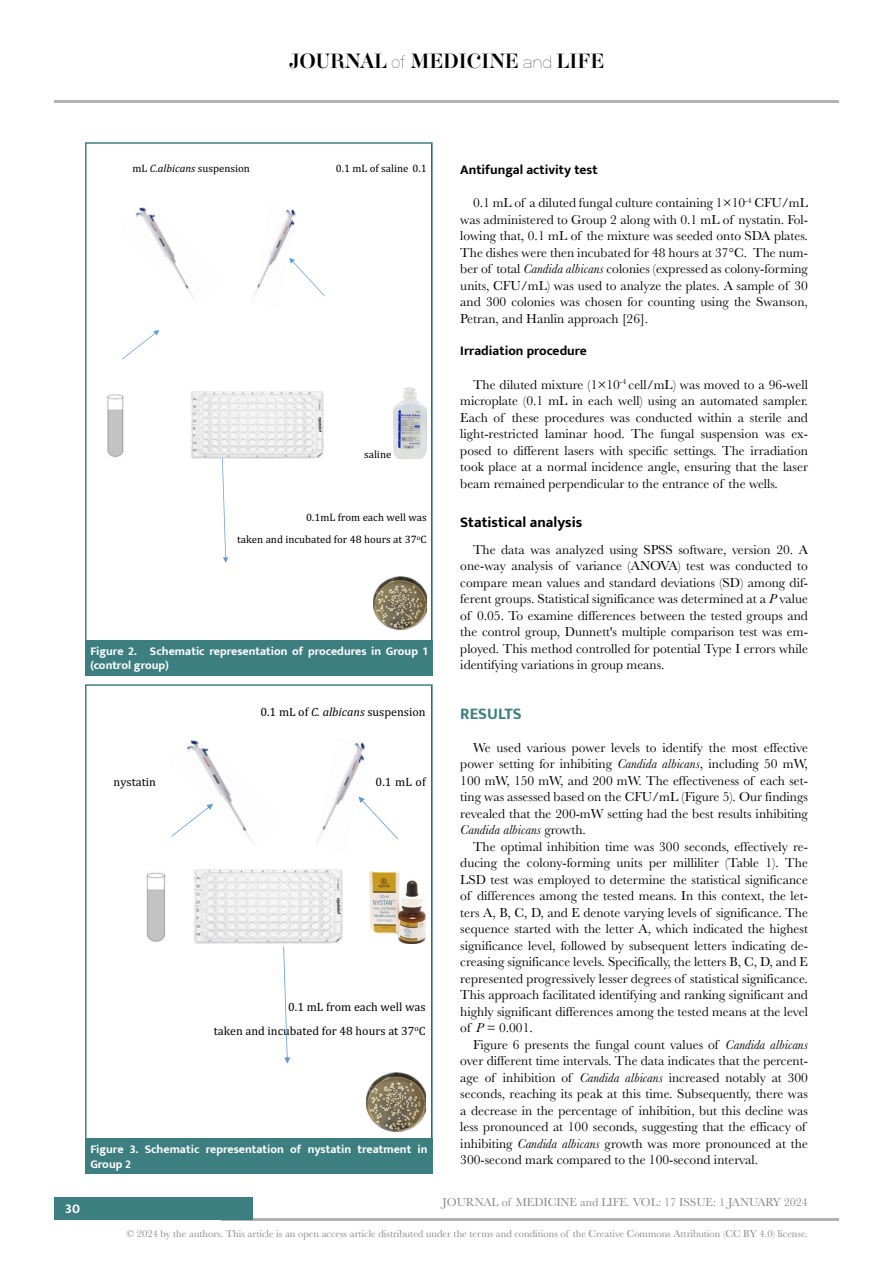
<style>
.page{position:relative;width:893px;height:1263px;background:#fff}
.page>*{position:absolute;margin:0;border:0;box-sizing:border-box;transform-origin:0 0}
.t1{font:18px "Aker Brygge Display";color:#000}
.t2{font:700 16.5px "Mukta";color:#3d7f80}
.t3{font:700 15px "Mukta";color:#000}
.t4{font:13.5px/16.5px "Baskerville";color:#000;text-align:justify}
.t5{font:700 13.5px "Mukta";color:#000}
.t6{font:700 13.5px "Mukta";color:#fff}
.t7{font:12.15px/23.5px "Cambria";color:#000;text-align:right}
.t8{font:700 12px/14.4px "Mukta";color:#fff}
.t9{font:12px "Baskerville";color:#878787}
.t10{font:10.8px/21.1px "Cambria";color:#000;text-align:right}
.t11{font:10.5px "Baskerville";color:#878787}
.s1{font-family:"Neubau Grotesk Lei"}
.s2{font-style:italic}
</style>
<div class="page">
<hr style="left:54px;top:100px;width:785px;height:2px;background:#b3b2b2">
<hr style="left:221px;top:1218px;width:618px;height:2px;background:#b3b2b2">
<div style="left:54px;top:1198px;width:198px;height:22px;background:#3d7f80"></div>
<img style="left:107px;top:394px;width:17px;height:64px">
<img style="left:190px;top:391px;width:133px;height:67px">
<img style="left:394px;top:388px;width:33px;height:70px">
<img style="left:374px;top:577px;width:53px;height:52px">
<img style="left:253px;top:209px;width:43px;height:89px">
<img style="left:278px;top:226px;width:16px;height:72px">
<img style="left:143px;top:207px;width:51px;height:91px">
<img style="left:135px;top:207px;width:8px;height:11px">
<svg style="left:289px;top:258px;width:36px;height:38px"></svg>
<svg style="left:122px;top:330px;width:37px;height:29px"></svg>
<svg style="left:222px;top:458px;width:6px;height:105px"></svg>
<div style="left:85px;top:142px;width:348px;height:503px;border:2px solid #3d7f80"></div>
<div style="left:85px;top:640px;width:348px;height:35px;background:#3d7f80"></div>
<img style="left:146px;top:872px;width:20px;height:70px">
<img style="left:194px;top:869px;width:149px;height:74px">
<img style="left:369px;top:872px;width:57px;height:71px">
<img style="left:366px;top:1073px;width:60px;height:58px">
<img style="left:317px;top:742px;width:47px;height:100px">
<img style="left:346px;top:744px;width:20px;height:98px">
<img style="left:187px;top:740px;width:66px;height:104px">
<svg style="left:187px;top:739px;width:8px;height:11px"></svg>
<svg style="left:358px;top:796px;width:40px;height:43px"></svg>
<svg style="left:171px;top:804px;width:42px;height:33px"></svg>
<svg style="left:283px;top:947px;width:7px;height:117px"></svg>
<div style="left:85px;top:684px;width:348px;height:459px;border:2px solid #3d7f80"></div>
<div style="left:85px;top:1138px;width:348px;height:36px;background:#3d7f80"></div>
<h1 class="t1" style="left:289px;top:49px;width:317px">JOURNAL <span class="s1">of</span> MEDICINE <span class="s1">and</span> LIFE</h1>
<p class="t10" style="left:133px;top:157px;width:119px">mL <span class="s2">C.albicans</span> suspension</p>
<p class="t10" style="left:336px;top:157px;width:92px">0.1 mL of saline 0.1</p>
<p class="t10" style="left:364px;top:444px;width:29px">saline</p>
<p class="t10" style="left:237px;top:507px;width:191px">0.1mL from each well was<br>taken and incubated for 48 hours at 37<sup>o</sup>C</p>
<p class="t8" style="left:90px;top:644px;width:339px">Figure 2. Schematic representation of procedures in Group 1 (control group)</p>
<p class="t7" style="left:260px;top:700px;width:167px">0.1 mL of <span class="s2">C. albicans</span> suspension</p>
<p class="t7" style="left:114px;top:770px;width:44px">nystatin</p>
<p class="t7" style="left:376px;top:770px;width:52px">0.1 mL of</p>
<p class="t7" style="left:214px;top:995px;width:213px">0.1 mL from each well was<br>taken and incubated for 48 hours at 37<sup>o</sup>C</p>
<p class="t8" style="left:90px;top:1142px;width:339px">Figure 3. Schematic representation of nystatin treatment in<br>Group 2</p>
<p class="t5" style="left:460px;top:161px;width:139px">Antifungal activity test</p>
<p class="t4" style="left:460px;top:195px;width:349px;text-indent:13px">0.1 mL of a diluted fungal culture containing 1×10<sup>-4</sup> CFU/mL was administered to Group 2 along with 0.1 mL of nystatin. Fol&shy;lowing that, 0.1 mL of the mixture was seeded onto SDA plates.<br>The dishes were then incubated for 48 hours at 37°C. The num&shy;ber of total <span class="s2">Candida albicans</span> colonies (expressed as colony-forming units, CFU/mL) was used to analyze the plates. A sample of 30 and 300 colonies was chosen for counting using the Swanson, Petran, and Hanlin approach [26].</p>
<p class="t5" style="left:460px;top:343px;width:128px">Irradiation procedure</p>
<p class="t4" style="left:460px;top:376px;width:349px;text-indent:13px">The diluted mixture (1×10<sup>-4</sup> cell/mL) was moved to a 96-well microplate (0.1 mL in each well) using an automated sampler.<br>Each of these procedures was conducted within a sterile and light-restricted laminar hood. The fungal suspension was ex&shy;posed to different lasers with specific settings. The irradiation took place at a normal incidence angle, ensuring that the laser beam remained perpendicular to the entrance of the wells.</p>
<p class="t3" style="left:460px;top:513px;width:124px">Statistical analysis</p>
<p class="t4" style="left:460px;top:541px;width:349px;text-indent:13px">The data was analyzed using SPSS software, version 20. A one-way analysis of variance (ANOVA) test was conducted to compare mean values and standard deviations (SD) among dif&shy;ferent groups. Statistical significance was determined at a <span class="s2">P</span> value of 0.05. To examine differences between the tested groups and the control group, Dunnett's multiple comparison test was em&shy;ployed. This method controlled for potential Type I errors while identifying variations in group means.</p>
<p class="t2" style="left:460px;top:703px;width:63px">RESULTS</p>
<p class="t4" style="left:460px;top:739px;width:349px;text-indent:13px">We used various power levels to identify the most effective power setting for inhibiting <span class="s2">Candida albicans</span>, including 50 mW, 100 mW, 150 mW, and 200 mW. The effectiveness of each set&shy;ting was assessed based on the CFU/mL (Figure 5). Our findings revealed that the 200-mW setting had the best results inhibiting <span class="s2">Candida albicans</span> growth.</p>
<p class="t4" style="left:460px;top:838px;width:349px;text-indent:13px">The optimal inhibition time was 300 seconds, effectively re&shy;ducing the colony-forming units per milliliter (Table 1). The LSD test was employed to determine the statistical significance of differences among the tested means. In this context, the let&shy;ters A, B, C, D, and E denote varying levels of significance. The sequence started with the letter A, which indicated the highest significance level, followed by subsequent letters indicating de&shy;creasing significance levels. Specifically, the letters B, C, D, and E represented progressively lesser degrees of statistical significance.<br>This approach facilitated identifying and ranking significant and highly significant differences among the tested means at the level of <span class="s2">P</span> = 0.001.</p>
<p class="t4" style="left:460px;top:1036px;width:349px;text-align:left;text-indent:13px">Figure 6 presents the fungal count values of <span class="s2">Candida albicans </span>over different time intervals. The data indicates that the percent&shy;age of inhibition of <span class="s2">Candida albicans</span> increased notably at 300 seconds, reaching its peak at this time. Subsequently, there was a decrease in the percentage of inhibition, but this decline was less pronounced at 100 seconds, suggesting that the efficacy of inhibiting <span class="s2">Candida albicans</span> growth was more pronounced at the 300-second mark compared to the 100-second interval.</p>
<p class="t6" style="left:65px;top:1200px;width:16px">30</p>
<p class="t9" style="left:443px;top:1195px;width:367px">JOURNAL of MEDICINE and LIFE. VOL: 17 ISSUE: 1 JANUARY 2024</p>
<p class="t11" style="left:126px;top:1226px;width:683px">© 2024 by the authors. This article is an open access article distributed under the terms and conditions of the Creative Commons Attribution (CC BY 4.0) license.</p>
</div>
